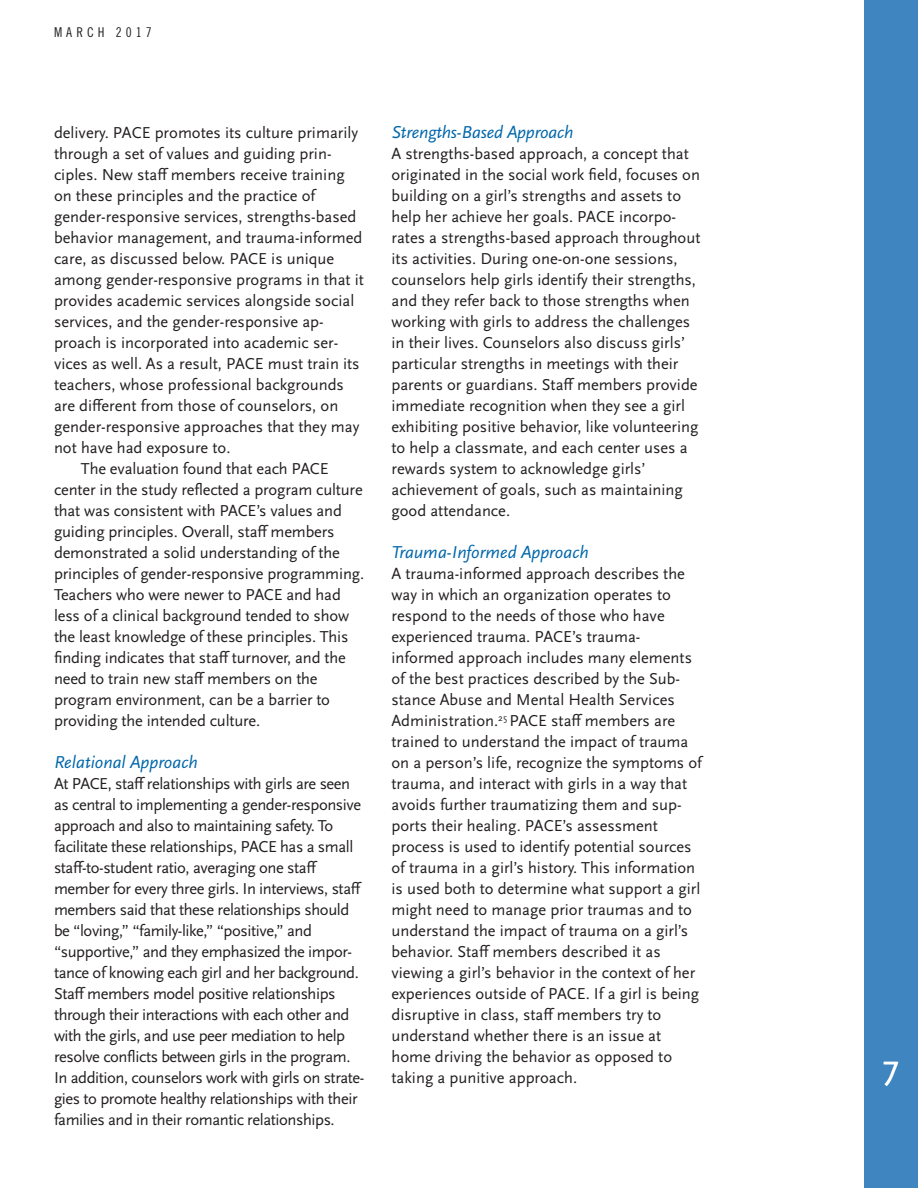
<style>
.page{position:relative;width:918px;height:1188px;background:#fff}
.page>*{position:absolute;margin:0;border:0;box-sizing:border-box;transform-origin:0 0}
.t1{font:36px "Scala Sans OT";color:#fff}
.t2{font:italic 18px "Scala Sans OT";color:#0067aa}
.t3{font:16.5px/21px "Scala Sans OT";color:#231f20}
.t4{font:16.5px/21px "Scala Sans OT";letter-spacing:-.025em;color:#231f20}
.t5{font:13.5px "Trade Gothic LT Std Cn 18";letter-spacing:.3em;color:#231f20}
</style>
<div class="page">
<div style="left:864px;top:0;width:54px;height:1188px;background:#3f85c0"></div>
<p class="t5" style="left:54px;top:24px;width:99px">MARCH 2017</p>
<p class="t3" style="left:54px;top:123px;width:312px">delivery. PACE promotes its culture primarily through a set of values and guiding prin&shy;ciples. New staff members receive training on these principles and the practice of gender-responsive services, strengths-based behavior management, and trauma-informed care, as discussed below. PACE is unique among gender-responsive programs in that it provides academic services alongside social services, and the gender-responsive ap&shy;proach is incorporated into academic ser&shy;vices as well. As a result, PACE must train its teachers, whose professional backgrounds are different from those of counselors, on gender-responsive approaches that they may not have had exposure to.</p>
<p class="t3" style="left:54px;top:459px;width:312px;text-indent:27px">The evaluation found that each PACE center in the study reflected a program culture that was consistent with PACE’s values and guiding principles. Overall, staff members demonstrated a solid understanding of the principles of gender-responsive programming.<br>Teachers who were newer to PACE and had less of a clinical background tended to show the least knowledge of these principles. This finding indicates that staff turnover, and the need to train new staff members on the program environment, can be a barrier to providing the intended culture.</p>
<h4 class="t2" style="left:54px;top:752px;width:145px">Relational Approach</h4>
<p class="t4" style="left:54px;top:774px;width:312px">At PACE, staff relationships with girls are seen as central to implementing a gender-responsive approach and also to maintaining safety. To facilitate these relationships, PACE has a small staff-to-student ratio, averaging one staff member for every three girls. In interviews, staff members said that these relationships should be “loving,” “family-like,” “positive,” and “supportive,” and they emphasized the impor&shy;tance of knowing each girl and her background.<br>Staff members model positive relationships through their interactions with each other and with the girls, and use peer mediation to help resolve conflicts between girls in the program.<br>In addition, counselors work with girls on strate&shy;gies to promote healthy relationships with their families and in their romantic relationships.</p>
<h4 class="t2" style="left:392px;top:122px;width:183px">Strengths-Based Approach</h4>
<p class="t3" style="left:392px;top:144px;width:310px">A strengths-based approach, a concept that originated in the social work field, focuses on building on a girl’s strengths and assets to help her achieve her goals. PACE incorpo&shy;rates a strengths-based approach throughout its activities. During one-on-one sessions, counselors help girls identify their strengths, and they refer back to those strengths when working with girls to address the challenges in their lives. Counselors also discuss girls’ particular strengths in meetings with their parents or guardians. Staff members provide immediate recognition when they see a girl exhibiting positive behavior, like volunteering to help a classmate, and each center uses a rewards system to acknowledge girls’ achievement of goals, such as maintaining good attendance.</p>
<h4 class="t2" style="left:392px;top:542px;width:199px">Trauma-Informed Approach</h4>
<p class="t3" style="left:392px;top:564px;width:314px">A trauma-informed approach describes the way in which an organization operates to respond to the needs of those who have experienced trauma. PACE’s trauma&shy;informed approach includes many elements of the best practices described by the Sub&shy;stance Abuse and Mental Health Services Administration.<sup>25</sup> PACE staff members are trained to understand the impact of trauma on a person’s life, recognize the symptoms of trauma, and interact with girls in a way that avoids further traumatizing them and sup&shy;ports their healing. PACE’s assessment process is used to identify potential sources of trauma in a girl’s history. This information is used both to determine what support a girl might need to manage prior traumas and to understand the impact of trauma on a girl’s behavior. Staff members described it as viewing a girl’s behavior in the context of her experiences outside of PACE. If a girl is being disruptive in class, staff members try to understand whether there is an issue at home driving the behavior as opposed to taking a punitive approach.</p>
<h1 class="t1" style="left:883px;top:1048px;width:18px">7</h1>
</div>
